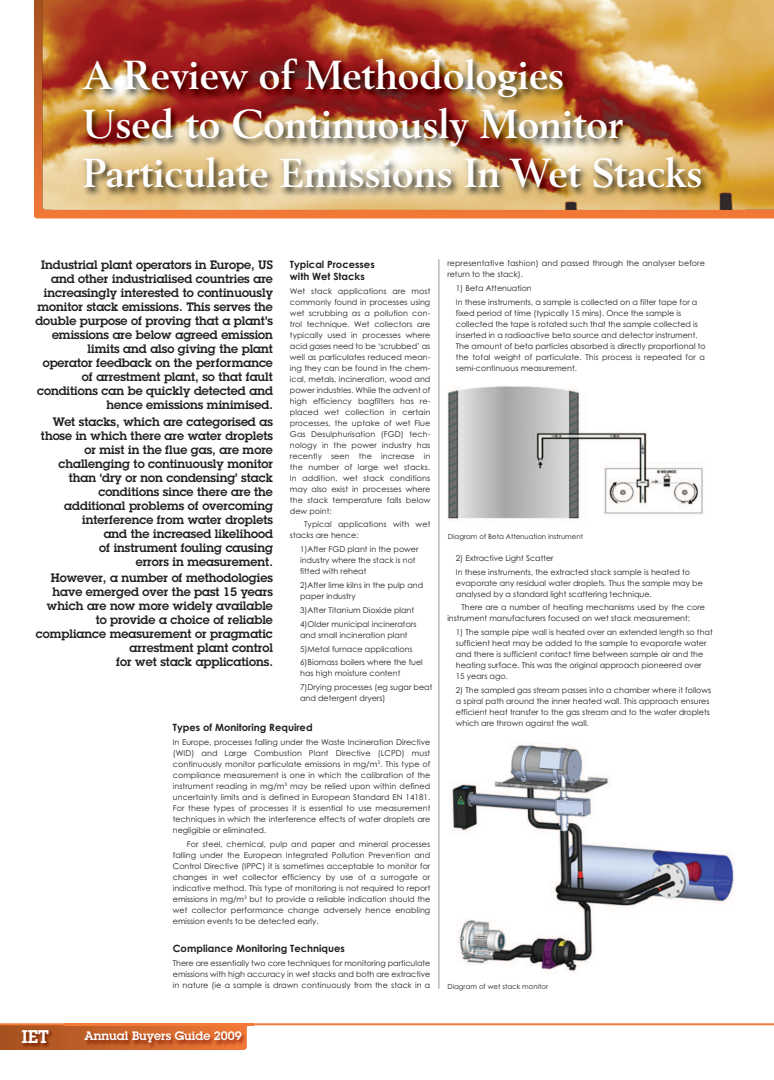
<style>
.page{position:relative;width:774px;height:1080px;background:#fff}
.page>*{position:absolute;margin:0;border:0;box-sizing:border-box;transform-origin:0 0}
.t1{font:700 40px/49px "Berling";color:#fff}
.t2{font:600 18px "Lubalin Graph";color:#fff}
.t3{font:600 12px/14px "Lubalin Graph";color:#231f20;text-align:right}
.t4{font:600 12px "Lubalin Graph";color:#fff}
.t5{font:700 10px/12px "Century Gothic";color:#231f20}
.t6{font:8px/11px "Century Gothic";color:#231f20}
.t7{font:7px "Century Gothic";color:#231f20}
</style>
<div class="page">
<svg style="left:34px;top:0;width:740px;height:218px;background:#e47233"></svg>
<img style="left:43px;top:0;width:731px;height:210px">
<hr style="left:439px;top:259px;width:1px;height:730px;background:#939598">
<img style="left:52px;top:49px;width:694px;height:163px">
<hr style="left:0;top:1023px;width:774px;height:2px;background:#f37937">
<svg style="left:0;top:1023px;width:250px;height:27px;background:#c7602a"></svg>
<img style="left:65px;top:1025px;width:13px;height:25px">
<img style="left:447px;top:386px;width:257px;height:135px">
<img style="left:450px;top:743px;width:284px;height:230px">
<h1 class="t1" style="left:83px;top:53px;width:621px">A Review of Methodologies<br>Used to Continuously Monitor<br>Particulate Emissions In Wet Stacks</h1>
<p class="t3" style="left:35px;top:259px;width:239px">Industrial plant operators in Europe, US and other industrialised countries are increasingly interested to continuously monitor stack emissions. This serves the double purpose of proving that a plant’s emissions are below agreed emission limits and also giving the plant operator feedback on the performance of arrestment plant, so that fault conditions can be quickly detected and hence emissions minimised.</p>
<p class="t3" style="left:41px;top:416px;width:233px">Wet stacks, which are categorised as those in which there are water droplets or mist in the flue gas, are more challenging to continuously monitor than ‘dry or non condensing’ stack conditions since there are the additional problems of overcoming interference from water droplets<br>and the increased likelihood<br>of instrument fouling causing<br>errors in measurement.</p>
<h3 class="t3" style="left:36px;top:572px;width:239px">However, a number of methodologies have emerged over the past 15 years which are now more widely available to provide a choice of reliable compliance measurement or pragmatic arrestment plant control<br>for wet stack applications.</h3>
<p class="t5" style="left:290px;top:258px;width:86px">Typical Processes with Wet Stacks</p>
<p class="t6" style="left:290px;top:285px;width:142px;text-align:justify">Wet stack applications are most commonly found in processes using wet scrubbing as a pollution con&shy;trol technique. Wet collectors are typically used in processes where acid gases need to be ‘scrubbed’ as well as particulates reduced mean&shy;ing they can be found in the chem&shy;ical, metals, incineration, wood and power industries. While the advent of high efficiency bagfilters has re&shy;placed wet collection in certain processes, the uptake of wet Flue Gas Desulphurisation (FGD) tech&shy;nology in the power industry has recently seen the increase in the number of large wet stacks.<br>In addition, wet stack conditions may also exist in processes where the stack temperature falls below dew point:</p>
<p class="t6" style="left:290px;top:519px;width:142px;text-indent:14px">Typical applications with wet stacks are hence:</p>
<p class="t6" style="left:300px;top:544px;width:120px">1)After FGD plant in the power industry where the stack is not fitted with reheat</p>
<p class="t6" style="left:300px;top:580px;width:125px">2)After lime kilns in the pulp and paper industry</p>
<p class="t6" style="left:300px;top:603px;width:118px;line-height:13.8px">3)After Titanium Dioxide plant<br>4)Older municipal incinerators</p>
<p class="t6" style="left:300px;top:628px;width:124px;line-height:13.8px">and small incineration plant<br>5)Metal furnace applications<br>6)Biomass boilers where the fuel</p>
<p class="t6" style="left:300px;top:667px;width:134px;line-height:13.8px">has high moisture content<br>7)Drying processes (eg sugar beat</p>
<p class="t6" style="left:300px;top:693px;width:87px">and detergent dryers)</p>
<p class="t5" style="left:173px;top:721px;width:141px">Types of Monitoring Required</p>
<p class="t6" style="left:173px;top:736px;width:259px;text-align:justify">In Europe, processes falling under the Waste Incineration Directive (WID) and Large Combustion Plant Directive (LCPD) must continuously monitor particulate emissions in mg/m<sup>3</sup>. This type of compliance measurement is one in which the calibration of the instrument reading in mg/m<sup>3</sup> may be relied upon within defined uncertainty limits and is defined in European Standard EN 14181.<br>For these types of processes it is essential to use measurement techniques in which the interference effects of water droplets are negligible or eliminated.</p>
<p class="t6" style="left:173px;top:838px;width:259px;text-align:justify;text-indent:14px">For steel, chemical, pulp and paper and mineral processes falling under the European Integrated Pollution Prevention and Control Directive (IPPC) it is sometimes acceptable to monitor for changes in wet collector efficiency by use of a surrogate or indicative method. This type of monitoring is not required to report emissions in mg/m<sup>3</sup> but to provide a reliable indication should the wet collector performance change adversely hence enabling emission events to be detected early.</p>
<p class="t5" style="left:173px;top:943px;width:174px">Compliance Monitoring Techniques</p>
<p class="t6" style="left:173px;top:958px;width:259px;text-align:justify">There are essentially two core techniques for monitoring particulate emissions with high accuracy in wet stacks and both are extractive in nature (ie a sample is drawn continuously from the stack in a</p>
<p class="t6" style="left:447px;top:258px;width:259px">representative fashion) and passed through the analyser before return to the stack).</p>
<p class="t6" style="left:456px;top:281px;width:243px;line-height:13.8px">1) Beta Attenuation<br>In these instruments, a sample is collected on a filter tape for a</p>
<p class="t6" style="left:456px;top:308px;width:251px">fixed period of time (typically 15 mins). Once the sample is collected the tape is rotated such that the sample collected is inserted in a radioactive beta source and detector instrument.<br>The amount of beta particles absorbed is directly proportional to the total weight of particulate. This process is repeated for a semi-continuous measurement.</p>
<p class="t7" style="left:448px;top:533px;width:137px">Diagram of Beta Attenuation instrument</p>
<p class="t6" style="left:456px;top:551px;width:236px;line-height:13.8px">2) Extractive Light Scatter<br>In these instruments, the extracted stack sample is heated to</p>
<p class="t6" style="left:456px;top:577px;width:248px">evaporate any residual water droplets. Thus the sample may be analysed by a standard light scattering technique.</p>
<p class="t6" style="left:447px;top:602px;width:259px;text-indent:14px">There are a number of heating mechanisms used by the core instrument manufacturers focused on wet stack measurement:</p>
<p class="t6" style="left:456px;top:627px;width:258px">1) The sample pipe wall is heated over an extended length so that sufficient heat may be added to the sample to evaporate water and there is sufficient contact time between sample air and the heating surface. This was the original approach pioneered over<br>15 years ago.</p>
<p class="t6" style="left:456px;top:685px;width:257px">2) The sampled gas stream passes into a chamber where it follows a spiral path around the inner heated wall. This approach ensures efficient heat transfer to the gas stream and to the water droplets which are thrown against the wall.</p>
<p class="t7" style="left:447px;top:982px;width:102px">Diagram of wet stack monitor</p>
<h2 class="t2" style="left:22px;top:1030px;width:29px">IET</h2>
<h3 class="t4" style="left:85px;top:1032px;width:159px">Annual Buyers Guide 2009</h3>
</div>
